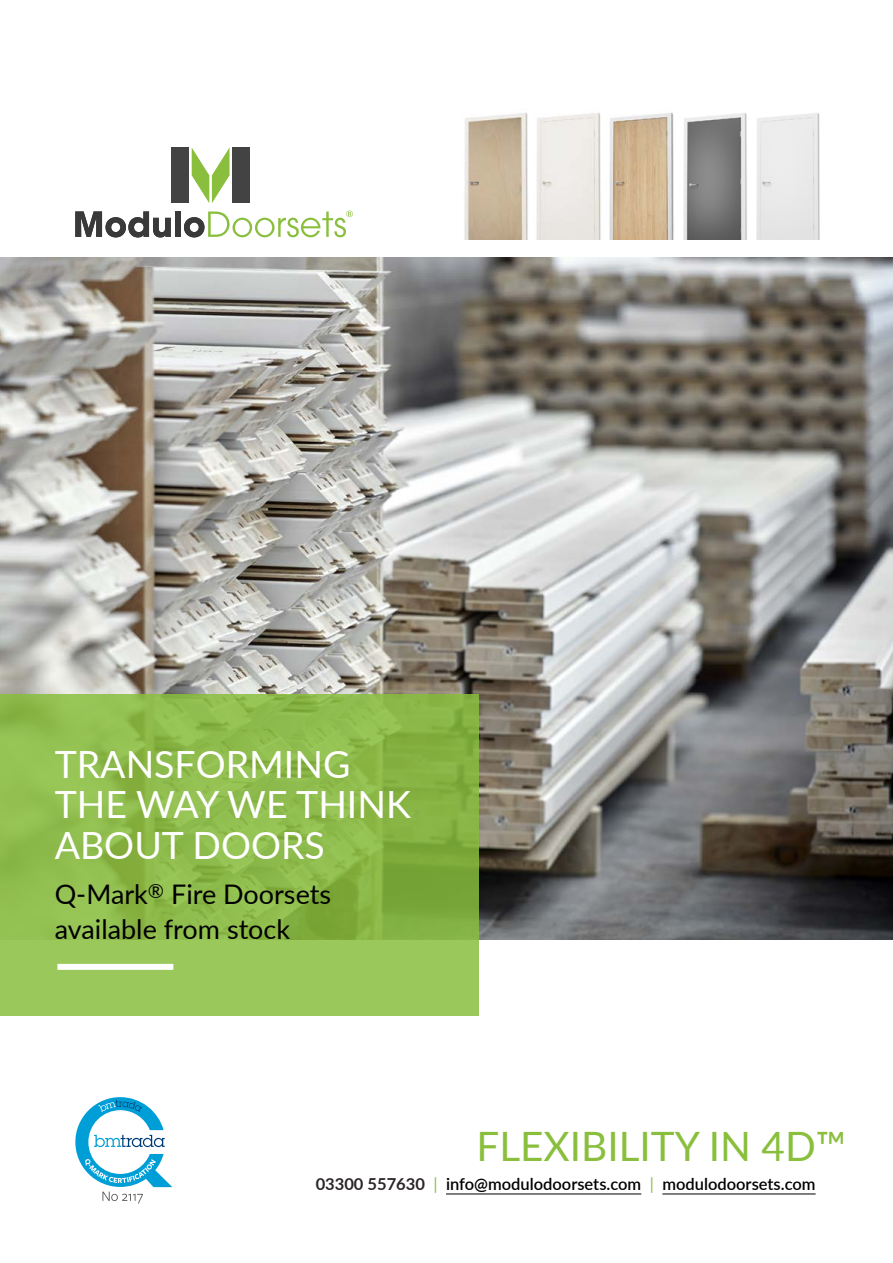
<style>
.page{position:relative;width:893px;height:1263px;background:#fff}
.page>*{position:absolute;margin:0;border:0;box-sizing:border-box;transform-origin:0 0}
.t1{font:40.5px "Lato";color:#89bf3d}
.t2{font:37.5px/40.5px "Lato";color:#fff}
.t3{font:27px/34.5px "Lato";color:#000}
.t4{font:600 16.5px "Lato";color:#000}
.s1{font-weight:700;color:#2c2526}
.s2{font-weight:400;color:#89bf3d}
</style>
<div class="page">
<div style="left:172px;top:147px;width:17px;height:56px;background:#444344"></div>
<div style="left:232px;top:147px;width:18px;height:56px;background:#444344"></div>
<svg style="left:192px;top:148px;width:37px;height:55px"></svg>
<svg style="left:75px;top:211px;width:96px;height:26px"></svg>
<div style="left:175px;top:211px;width:6px;height:26px;background:#393939"></div>
<svg style="left:184px;top:211px;width:169px;height:26px"></svg>
<hr style="left:446px;top:1193px;width:195px;height:1px;background:#000">
<hr style="left:662px;top:1193px;width:154px;height:1px;background:#000">
<img style="left:0;top:257px;width:893px;height:683px">
<svg style="left:0;top:694px;width:478px;height:321px;fill:#91bf4f"></svg>
<div style="left:57px;top:964px;width:116px;height:6px;background:#fff"></div>
<svg style="left:75px;top:1097px;width:97px;height:106px"></svg>
<img style="left:464px;top:112px;width:64px;height:127px">
<img style="left:609px;top:112px;width:65px;height:127px">
<img style="left:536px;top:112px;width:65px;height:127px">
<img style="left:683px;top:113px;width:64px;height:126px">
<img style="left:756px;top:113px;width:64px;height:126px">
<h2 class="t2" style="left:55px;top:742px;width:358px">TRANSFORMING<br>THE WAY WE THINK<br>ABOUT DOORS</h2>
<h3 class="t3" style="left:55px;top:876px;width:278px">Q-Mark<sup>®</sup> Fire Doorsets available from stock</h3>
<h1 class="t1" style="left:477px;top:1117px;width:371px">FLEXIBILITY IN 4D™</h1>
<p class="t4" style="left:316px;top:1172px;width:501px"><span class="s1">03300 557630</span> <span class="s2">|</span> info@modulodoorsets.com <span class="s2">|</span> modulodoorsets.com</p>
</div>
